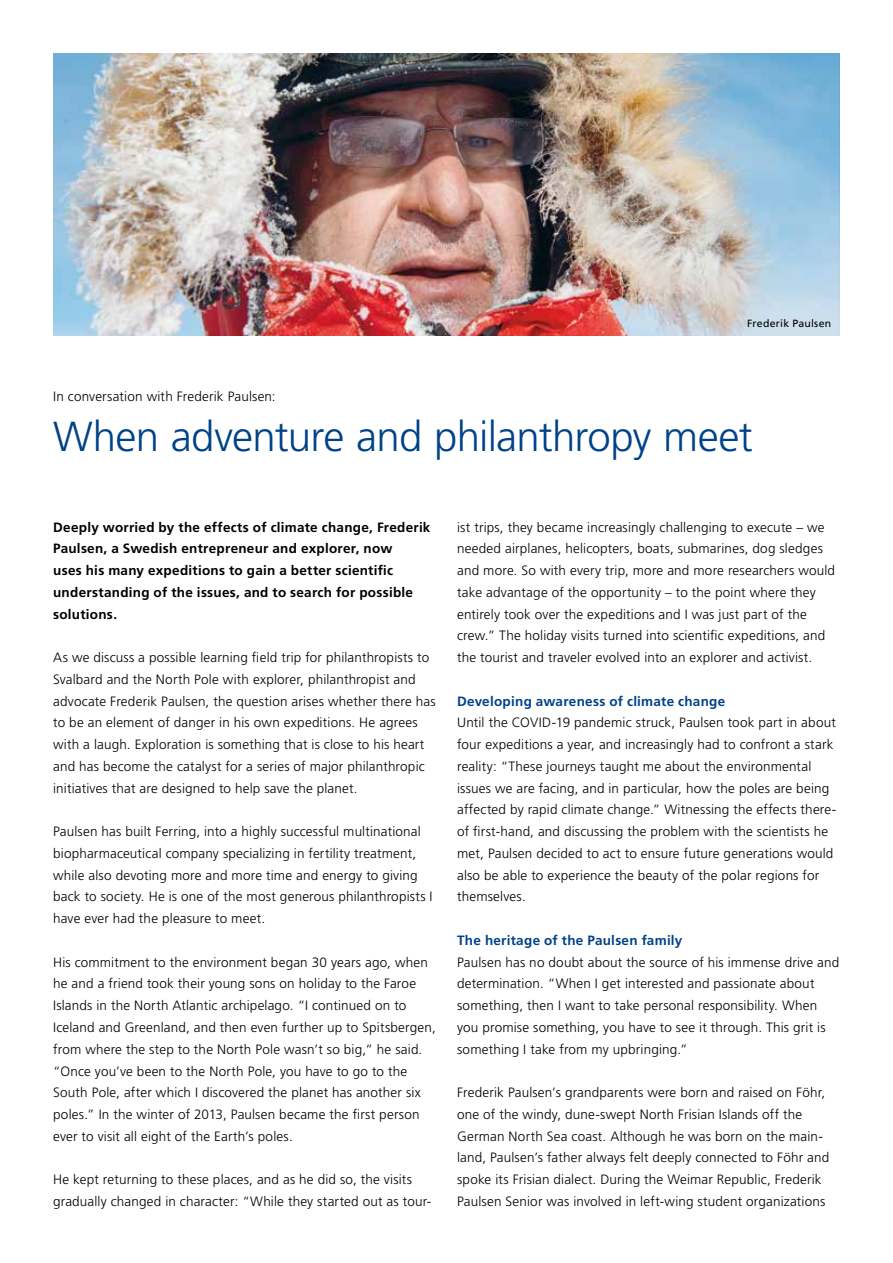
<style>
.page{position:relative;width:893px;height:1263px;background:#fff}
.page>*{position:absolute;margin:0;border:0;box-sizing:border-box;transform-origin:0 0}
.t1{font:300 42px "Frutiger LT Std";letter-spacing:-.02em;color:#004288}
.t2{font:300 13.5px/21.8px "Frutiger LT Std";letter-spacing:.015em;color:#000}
.t3{font:700 13.5px/21.8px "Frutiger LT Std";letter-spacing:.02em;color:#000}
.t4{font:700 13.5px "Frutiger LT Std";letter-spacing:.02em;color:#004288}
.t5{font:10.5px "Frutiger LT Std";letter-spacing:.025em;color:#000}
</style>
<div class="page">
<img style="left:53px;top:53px;width:787px;height:283px">
<p class="t5" style="left:747px;top:318px;width:86px">Frederik Paulsen</p>
<p class="t2" style="left:53px;top:386px;width:224px">In conversation with Frederik Paulsen:</p>
<h1 class="t1" style="left:53px;top:412px;width:701px">When adventure and philanthropy meet</h1>
<p class="t3" style="left:53px;top:516px;width:379px">Deeply worried by the effects of climate change, Frederik Paulsen, a Swedish entrepreneur and explorer, now<br>uses his many expeditions to gain a better scientific understanding of the issues, and to search for possible solutions.</p>
<p class="t2" style="left:53px;top:647px;width:384px">As we discuss a possible learning field trip for philanthropists to Svalbard and the North Pole with explorer, philanthropist and advocate Frederik Paulsen, the question arises whether there has to be an element of danger in his own expeditions. He agrees with a laugh. Exploration is something that is close to his heart and has become the catalyst for a series of major philanthropic initiatives that are designed to help save the planet.</p>
<p class="t2" style="left:53px;top:821px;width:381px">Paulsen has built Ferring, into a highly successful multinational biopharmaceutical company specializing in fertility treatment, while also devoting more and more time and energy to giving back to society. He is one of the most generous philanthropists I have ever had the pleasure to meet.</p>
<p class="t2" style="left:53px;top:951px;width:384px">His commitment to the environment began 30 years ago, when he and a friend took their young sons on holiday to the Faroe Islands in the North Atlantic archipelago. “I continued on to Iceland and Greenland, and then even further up to Spitsbergen, from where the step to the North Pole wasn’t so big,” he said. “Once you’ve been to the North Pole, you have to go to the South Pole, after which I discovered the planet has another six poles.” In the winter of 2013, Paulsen became the first person ever to visit all eight of the Earth’s poles.</p>
<p class="t2" style="left:53px;top:1169px;width:380px">He kept returning to these places, and as he did so, the visits gradually changed in character: “While they started out as tour-</p>
<p class="t2" style="left:457px;top:516px;width:379px">ist trips, they became increasingly challenging to execute – we needed airplanes, helicopters, boats, submarines, dog sledges and more. So with every trip, more and more researchers would take advantage of the opportunity – to the point where they entirely took over the expeditions and I was just part of the crew.” The holiday visits turned into scientific expeditions, and the tourist and traveler evolved into an explorer and activist.</p>
<p class="t4" style="left:457px;top:693px;width:270px">Developing awareness of climate change</p>
<p class="t2" style="left:457px;top:712px;width:381px">Until the COVID-19 pandemic struck, Paulsen took part in about four expeditions a year, and increasingly had to confront a stark reality: “These journeys taught me about the environmental issues we are facing, and in particular, how the poles are being affected by rapid climate change.” Witnessing the effects there&shy;of first-hand, and discussing the problem with the scientists he met, Paulsen decided to act to ensure future generations would also be able to experience the beauty of the polar regions for themselves.</p>
<p class="t4" style="left:457px;top:932px;width:227px">The heritage of the Paulsen family</p>
<p class="t2" style="left:457px;top:951px;width:384px">Paulsen has no doubt about the source of his immense drive and determination. “When I get interested and passionate about something, then I want to take personal responsibility. When you promise something, you have to see it through. This grit is something I take from my upbringing.”</p>
<p class="t2" style="left:457px;top:1082px;width:374px">Frederik Paulsen’s grandparents were born and raised on Föhr, one of the windy, dune-swept North Frisian Islands off the German North Sea coast. Although he was born on the main&shy;land, Paulsen’s father always felt deeply connected to Föhr and spoke its Frisian dialect. During the Weimar Republic, Frederik Paulsen Senior was involved in left-wing student organizations</p>
</div>
